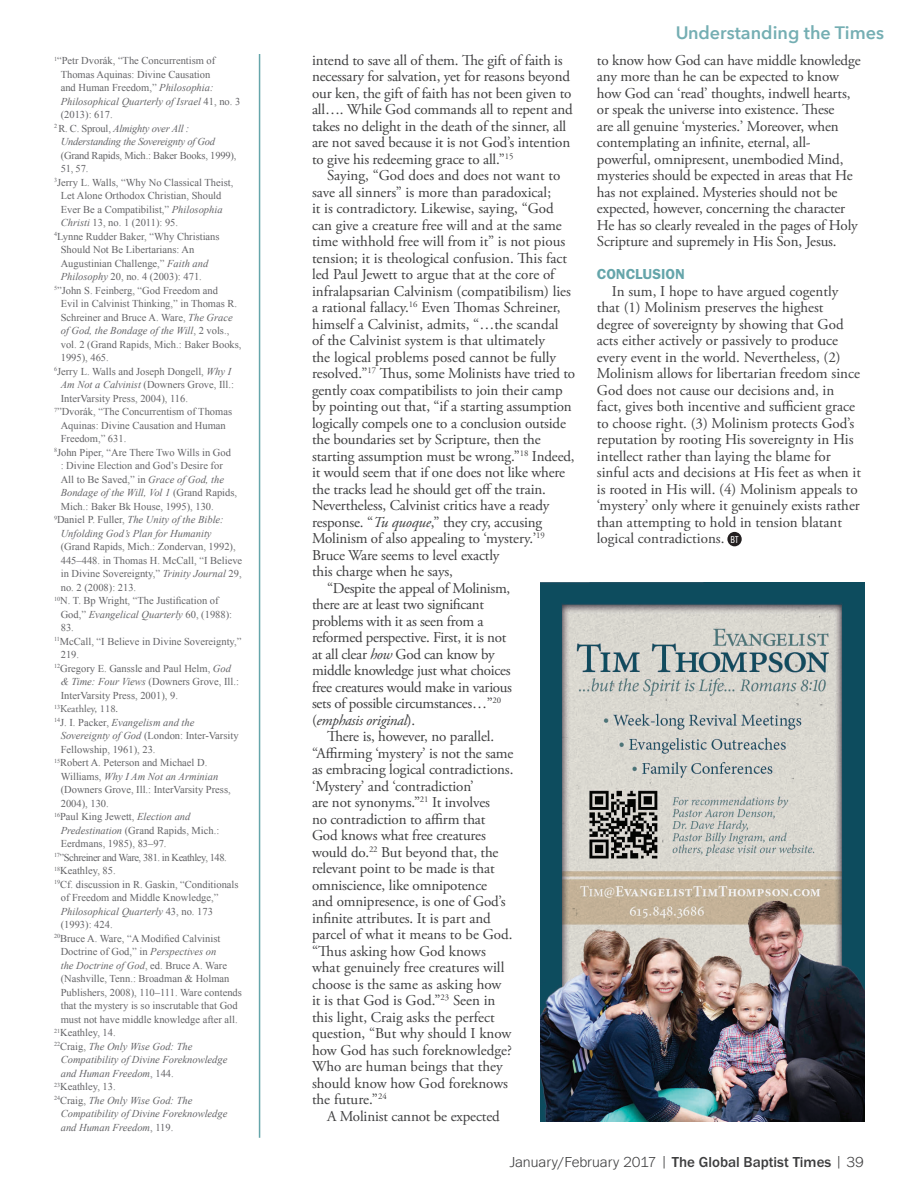
<style>
.page{position:relative;width:918px;height:1188px;background:#fff}
.page>*{position:absolute;margin:0;border:0;box-sizing:border-box;transform-origin:0 0}
.t1{font:600 18px "Avenir Next";color:#65a5aa}
.Body_Copy{font:15px/16.5px "Adobe Garamond Pro";letter-spacing:-.01em;color:#3e3e3f}
.t2{font:300 15px "Franklin Gothic URW";color:#3e3e3f}
.Body_Copy-2{font:15px "Franklin Gothic URW Dem";color:#65a5aa}
.Body_Copy-3{font:10.5px/13.5px "Times New Roman";color:#636366}
.Body_Copy-4{font:italic 10.5px/13.5px "Times New Roman";color:#636366}
.Body_Copy-5{font:10.5px/13.5px "Times New Roman";letter-spacing:-.02em;color:#636366}
.Body_Copy-6{font:10.5px "Times New Roman";letter-spacing:-.04em;color:#636366}
.Body_Copy-7{font:10.5px "Adobe Garamond Pro";color:#636366}
.Church_Listing_State{font:10.35px "Franklin Gothic URW Com Boo";color:#fff}
.s1{font-style:italic}
.s2{font-style:normal}
.s3{font-weight:500}
</style>
<div class="page">
<hr style="left:259px;top:54px;width:1px;height:1084px;background:#65a5aa">
<div style="left:727px;top:532px;width:15px;height:14px;background:#231f20;border-radius:50%"></div>
<img style="left:541px;top:582px;width:324px;height:540px">
<p class="Body_Copy-3" style="left:61px;top:54px;width:181px;text-indent:-7px"><sup>1</sup>“Petr Dvorák, “The Concurrentism of<br>Thomas Aquinas: Divine Causation<br>and Human Freedom,” <span class="s1">Philosophia:<br>Philosophical Quarterly of Israel</span> 41, no. 3 (2013): 617.</p>
<p class="Body_Copy-5" style="left:61px;top:121px;width:177px;text-indent:-7px"><sup>2</sup> R. C. Sproul, <span class="s1">Almighty over All :<br>Understanding the Sovereignty of God </span>(Grand Rapids, Mich.: Baker Books, 1999),<br>51, 57.</p>
<p class="Body_Copy-3" style="left:61px;top:175px;width:174px;text-indent:-7px"><sup>3</sup>Jerry L. Walls, “Why No Classical Theist, Let Alone Orthodox Christian, Should Ever Be a Compatibilist,” <span class="s1">Philosophia Christi</span> 13, no. 1 (2011): 95.</p>
<p class="Body_Copy-3" style="left:61px;top:229px;width:160px;text-indent:-7px"><sup>4</sup>Lynne Rudder Baker, “Why Christians Should Not Be Libertarians: An Augustinian Challenge,” <span class="s1">Faith and Philosophy</span> 20, no. 4 (2003): 471.</p>
<p class="Body_Copy-3" style="left:61px;top:283px;width:182px;text-indent:-7px"><sup>5</sup>”John S. Feinberg, “God Freedom and<br>Evil in Calvinist Thinking,” in Thomas R.<br>Schreiner and Bruce A. Ware, <span class="s1">The Grace of God, the Bondage of the Will</span>, 2 vols., vol. 2 (Grand Rapids, Mich.: Baker Books, 1995), 465.</p>
<p class="Body_Copy-3" style="left:61px;top:364px;width:175px;text-indent:-7px"><sup>6</sup>Jerry L. Walls and Joseph Dongell, <span class="s1">Why I<br>Am Not a Calvinist</span> (Downers Grove, Ill.:<br>InterVarsity Press, 2004), 116.</p>
<p class="Body_Copy-3" style="left:61px;top:405px;width:173px;text-indent:-7px"><sup>7</sup>”Dvorák, “The Concurrentism of Thomas<br>Aquinas: Divine Causation and Human<br>Freedom,” 631.</p>
<p class="Body_Copy-3" style="left:61px;top:445px;width:178px;text-indent:-7px"><sup>8</sup>John Piper, “Are There Two Wills in God<br>: Divine Election and God’s Desire for All to Be Saved,” in <span class="s1">Grace of God, the Bondage of the Will, Vol 1</span> (Grand Rapids, Mich.: Baker Bk House, 1995), 130.</p>
<p class="Body_Copy-3" style="left:61px;top:513px;width:183px;text-indent:-7px"><sup>9</sup>Daniel P. Fuller, <span class="s1">The Unity of the Bible:<br>Unfolding God’s Plan for Humanity </span>(Grand Rapids, Mich.: Zondervan, 1992), 445–448. in Thomas H. McCall, “I Believe in Divine Sovereignty,” <span class="s1">Trinity Journal</span> 29, no. 2 (2008): 213.</p>
<p class="Body_Copy-3" style="left:61px;top:594px;width:173px;text-indent:-7px"><sup>10</sup>N. T. Bp Wright, “The Justification of<br>God,” <span class="s1">Evangelical Quarterly</span> 60, (1988):<br>83.</p>
<p class="Body_Copy-3" style="left:61px;top:634px;width:182px;text-indent:-7px"><sup>11</sup>McCall, “I Believe in Divine Sovereignty,”<br>219.</p>
<p class="Body_Copy-3" style="left:61px;top:661px;width:180px;text-indent:-7px"><sup>12</sup>Gregory E. Ganssle and Paul Helm, <span class="s1">God &amp; Time: Four Views</span> (Downers Grove, Ill.:<br>InterVarsity Press, 2001), 9.</p>
<p class="Body_Copy-7" style="left:54px;top:703px;width:66px"><sup>13</sup>Keathley, 118.</p>
<p class="Body_Copy-3" style="left:61px;top:715px;width:179px;text-indent:-7px"><sup>14</sup>J. I. Packer, <span class="s1">Evangelism and the<br>Sovereignty of God</span> (London: Inter-Varsity<br>Fellowship, 1961), 23.</p>
<p class="Body_Copy-3" style="left:61px;top:756px;width:172px;text-indent:-7px"><sup>15</sup>Robert A. Peterson and Michael D.<br>Williams, <span class="s1">Why I Am Not an Arminian </span>(Downers Grove, Ill.: InterVarsity Press,<br>2004), 130.</p>
<p class="Body_Copy-3" style="left:61px;top:810px;width:160px;text-indent:-7px"><sup>16</sup>Paul King Jewett, <span class="s1">Election and<br>Predestination</span> (Grand Rapids, Mich.:<br>Eerdmans, 1985), 83–97.</p>
<p class="Body_Copy-6" style="left:54px;top:850px;width:174px"><sup>17</sup>”Schreiner and Ware, 381. in Keathley, 148.</p>
<p class="Body_Copy-3" style="left:54px;top:864px;width:63px"><sup>18</sup>Keathley, 85.</p>
<p class="Body_Copy-3" style="left:61px;top:877px;width:179px;text-indent:-7px"><sup>19</sup>Cf. discussion in R. Gaskin, “Conditionals of Freedom and Middle Knowledge,”<br><span class="s1">Philosophical Quarterly</span> 43, no. 173 (1993): 424.</p>
<p class="Body_Copy-3" style="left:61px;top:931px;width:183px;text-indent:-7px"><sup>20</sup>Bruce A. Ware, “A Modified Calvinist Doctrine of God,” in <span class="s1">Perspectives on<br>the Doctrine of God</span>, ed. Bruce A. Ware (Nashville, Tenn.: Broadman &amp; Holman Publishers, 2008), 110–111. Ware contends that the mystery is so inscrutable that God must not have middle knowledge after all.</p>
<p class="Body_Copy-3" style="left:54px;top:1026px;width:63px"><sup>21</sup>Keathley, 14.</p>
<p class="Body_Copy-4" style="left:61px;top:1039px;width:168px;text-indent:-7px"><sup>22</sup><span class="s2">Craig,</span> The Only Wise God: The<br>Compatibility of Divine Foreknowledge and Human Freedom<span class="s2">, 144.</span></p>
<p class="Body_Copy-3" style="left:54px;top:1080px;width:63px"><sup>23</sup>Keathley, 13.</p>
<p class="Body_Copy-4" style="left:61px;top:1093px;width:168px;text-indent:-7px"><sup>24</sup><span class="s2">Craig,</span> The Only Wise God: The<br>Compatibility of Divine Foreknowledge and Human Freedom<span class="s2">, 119.</span></p>
<p class="Body_Copy" style="left:312px;top:52px;width:262px">intend to save all of them. The gift of faith is necessary for salvation, yet for reasons beyond our ken, the gift of faith has not been given to all…. While God commands all to repent and takes no delight in the death of the sinner, all are not saved because it is not God’s intention to give his redeeming grace to all.”<sup>15</sup></p>
<p class="Body_Copy" style="left:312px;top:168px;width:265px;text-indent:15px">Saying, “God does and does not want to save all sinners” is more than paradoxical;<br>it is contradictory. Likewise, saying, “God can give a creature free will and at the same time withhold free will from it” is not pious tension; it is theological confusion. This fact led Paul Jewett to argue that at the core of infralapsarian Calvinism (compatibilism) lies a rational fallacy.<sup>16</sup> Even Thomas Schreiner, himself a Calvinist, admits, “…the scandal<br>of the Calvinist system is that ultimately<br>the logical problems posed cannot be fully resolved.”<sup>17</sup> Thus, some Molinists have tried to gently coax compatibilists to join their camp by pointing out that, “if a starting assumption logically compels one to a conclusion outside the boundaries set by Scripture, then the starting assumption must be wrong.”<sup>18</sup> Indeed, it would seem that if one does not like where the tracks lead he should get off the train.<br>Nevertheless, Calvinist critics have a ready response. “<span class="s1">Tu quoque</span>,” they cry, accusing Molinism of also appealing to ‘mystery.’<sup>19<br></sup>Bruce Ware seems to level exactly<br>this charge when he says,</p>
<p class="Body_Copy" style="left:312px;top:580px;width:202px;text-indent:15px">“Despite the appeal of Molinism, there are at least two significant problems with it as seen from a reformed perspective. First, it is not at all clear <span class="s1">how</span> God can know by middle knowledge just what choices free creatures would make in various sets of possible circumstances…”<sup>20 </sup>(<span class="s1">emphasis original</span>).</p>
<p class="Body_Copy" style="left:312px;top:729px;width:203px;text-indent:15px">There is, however, no parallel. “Affirming ‘mystery’ is not the same as embracing logical contradictions. ‘Mystery’ and ‘contradiction’<br>are not synonyms.”<sup>21</sup> It involves<br>no contradiction to affirm that<br>God knows what free creatures would do.<sup>22</sup> But beyond that, the relevant point to be made is that omniscience, like omnipotence<br>and omnipresence, is one of God’s infinite attributes. It is part and parcel of what it means to be God. “Thus asking how God knows what genuinely free creatures will choose is the same as asking how it is that God is God.”<sup>23</sup> Seen in this light, Craig asks the perfect question, “But why should I know how God has such foreknowledge?<br>Who are human beings that they should know how God foreknows the future.”<sup>24</sup></p>
<p class="Body_Copy" style="left:327px;top:1108px;width:174px">A Molinist cannot be expected</p>
<p class="t1" style="left:675px;top:18px;width:210px">Understanding the Times</p>
<p class="Body_Copy" style="left:597px;top:52px;width:265px">to know how God can have middle knowledge any more than he can be expected to know how God can ‘read’ thoughts, indwell hearts, or speak the universe into existence. These<br>are all genuine ‘mysteries.’ Moreover, when contemplating an infinite, eternal, all&shy;powerful, omnipresent, unembodied Mind, mysteries should be expected in areas that He has not explained. Mysteries should not be expected, however, concerning the character He has so clearly revealed in the pages of Holy Scripture and supremely in His Son, Jesus.</p>
<p class="Body_Copy-2" style="left:597px;top:265px;width:89px">CONCLUSION</p>
<p class="Body_Copy" style="left:597px;top:283px;width:266px;text-indent:15px">In sum, I hope to have argued cogently that (1) Molinism preserves the highest degree of sovereignty by showing that God acts either actively or passively to produce every event in the world. Nevertheless, (2)<br>Molinism allows for libertarian freedom since God does not cause our decisions and, in fact, gives both incentive and sufficient grace to choose right. (3) Molinism protects God’s reputation by rooting His sovereignty in His intellect rather than laying the blame for sinful acts and decisions at His feet as when it is rooted in His will. (4) Molinism appeals to ‘mystery’ only where it genuinely exists rather than attempting to hold in tension blatant logical contradictions.</p>
<p class="Church_Listing_State" style="left:731px;top:534px;width:9px">BT</p>
<p class="t2" style="left:510px;top:1153px;width:356px">January/February 2017 | <span class="s3">The Global Baptist Times</span> | 39</p>
</div>
